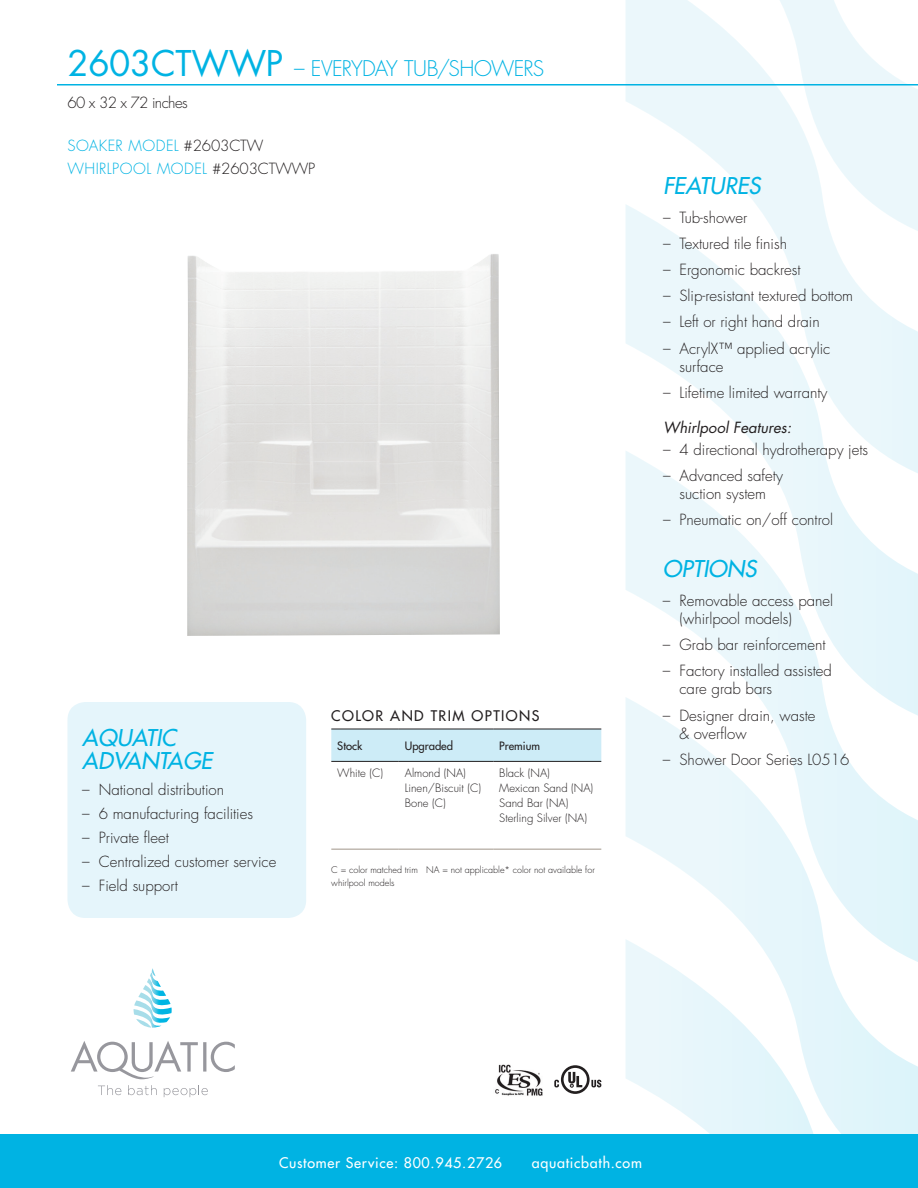
<style>
.page{position:relative;width:918px;height:1188px;background:#fff}
.page>*{position:absolute;margin:0;border:0;box-sizing:border-box;transform-origin:0 0}
.t1{font:italic 500 22.5px/22.5px "Futura Std";color:#00b3e3}
.t2{font:300 21px "Futura Std";letter-spacing:-.03em;color:#00b3e3}
.t3{font:300 15px/18px "Futura Std";color:#231f20}
.t4{font:300 15px/22.4px "Futura Std";color:#00b3e3}
.t5{font:italic 15px "Futura Std";color:#231f20}
.t6{font:300 15px "Futura Std";letter-spacing:-.04em;color:#231f20}
.t7{font:500 14.25px "Futura Std";letter-spacing:.05em;color:#fff}
.t8{font:500 14.25px "Futura Std";letter-spacing:.1em;color:#231f20}
.t9{font:300 11.25px/15px "Futura Std";color:#231f20}
.t10{font:500 11.25px "Futura Std";color:#231f20}
.t11{font:300 9px/12.8px "Futura Std";color:#231f20}
.s1{font-weight:400;font-size:34.5px}
.s2{color:#231f20}
</style>
<div class="page">
<div style="left:331px;top:730px;width:270px;height:31px;background:#cdecf7"></div>
<hr style="left:331px;top:729px;width:68px;height:1px;background:#231f20">
<hr style="left:399px;top:729px;width:94px;height:1px;background:#231f20">
<hr style="left:493px;top:729px;width:108px;height:1px;background:#231f20">
<hr style="left:331px;top:761px;width:68px;height:1px;background:#231f20">
<hr style="left:399px;top:761px;width:94px;height:1px;background:#231f20">
<hr style="left:493px;top:761px;width:108px;height:1px;background:#231f20">
<hr style="left:331px;top:849px;width:68px;height:1px;background:#a19689">
<hr style="left:399px;top:849px;width:94px;height:1px;background:#a19689">
<hr style="left:493px;top:849px;width:108px;height:1px;background:#a19689">
<svg style="left:626px;top:0;width:146px;height:204px"></svg>
<svg style="left:626px;top:204px;width:292px;height:246px"></svg>
<svg style="left:626px;top:450px;width:292px;height:247px"></svg>
<svg style="left:626px;top:697px;width:292px;height:437px"></svg>
<svg style="left:626px;top:939px;width:203px;height:195px"></svg>
<svg style="left:772px;top:0;width:146px;height:238px"></svg>
<div style="left:0;top:1134px;width:918px;height:54px;background:#00b3e3"></div>
<svg style="left:71px;top:1041px;width:164px;height:38px"></svg>
<svg style="left:133px;top:968px;width:39px;height:60px"></svg>
<svg style="left:98px;top:1085px;width:23px;height:10px"></svg>
<svg style="left:128px;top:1085px;width:29px;height:10px"></svg>
<svg style="left:164px;top:1085px;width:44px;height:12px"></svg>
<hr style="left:57px;top:84px;width:861px;height:2px;background:#00b3e3">
<div style="left:68px;top:702px;width:238px;height:216px;background:#e5f5fb;border-radius:18px"></div>
<img style="left:187px;top:254px;width:313px;height:382px">
<svg style="left:554px;top:1065px;width:47px;height:29px"></svg>
<img style="left:495px;top:1064px;width:48px;height:32px">
<h2 class="t2" style="left:68px;top:56px;width:478px"><span class="s1">2603CTWWP</span> – EVERYDAY TUB/SHOWERS</h2>
<p class="t6" style="left:68px;top:94px;width:122px">60 x 32 x 72 inches</p>
<p class="t4" style="left:68px;top:135px;width:249px">SOAKER MODEL <span class="s2">#2603CTW<br></span>WHIRLPOOL MODEL <span class="s2">#2603CTWWP</span></p>
<h1 class="t1" style="left:82px;top:727px;width:131px">AQUATIC<br>ADVANTAGE</h1>
<p class="t3" style="left:82px;top:781px;width:143px">– National distribution</p>
<p class="t3" style="left:82px;top:805px;width:172px">– 6 manufacturing facilities</p>
<p class="t3" style="left:82px;top:829px;width:88px">– Private fleet</p>
<p class="t3" style="left:82px;top:853px;width:196px">– Centralized customer service</p>
<p class="t3" style="left:82px;top:876px;width:97px">– Field support</p>
<p class="t8" style="left:331px;top:707px;width:210px">COLOR AND TRIM OPTIONS</p>
<p class="t10" style="left:337px;top:739px;width:26px">Stock</p>
<p class="t10" style="left:405px;top:739px;width:50px">Upgraded</p>
<p class="t10" style="left:499px;top:739px;width:42px">Premium</p>
<p class="t9" style="left:337px;top:765px;width:47px">White (C)</p>
<p class="t9" style="left:405px;top:765px;width:78px">Almond (NA)<br>Linen/Biscuit (C)<br>Bone (C)</p>
<p class="t9" style="left:499px;top:765px;width:95px">Black (NA)<br>Mexican Sand (NA)<br>Sand Bar (NA)<br>Sterling Silver (NA)</p>
<p class="t11" style="left:331px;top:864px;width:265px">C = color matched trim NA = not applicable* color not available for whirlpool models</p>
<h1 class="t1" style="left:663px;top:175px;width:99px">FEATURES</h1>
<p class="t3" style="left:663px;top:209px;width:86px">– Tub-shower</p>
<p class="t3" style="left:663px;top:235px;width:126px">– Textured tile finish</p>
<p class="t3" style="left:663px;top:261px;width:139px">– Ergonomic backrest</p>
<p class="t3" style="left:663px;top:287px;width:192px">– Slip-resistant textured bottom</p>
<p class="t3" style="left:663px;top:313px;width:158px">– Left or right hand drain</p>
<p class="t3" style="left:680px;top:339px;width:152px;text-indent:-16px">– AcrylX™ applied acrylic surface</p>
<p class="t3" style="left:663px;top:384px;width:166px">– Lifetime limited warranty</p>
<p class="t5" style="left:663px;top:418px;width:130px">Whirlpool Features:</p>
<p class="t3" style="left:663px;top:441px;width:207px">– 4 directional hydrotherapy jets</p>
<p class="t3" style="left:663px;top:467px;width:121px;text-align:center">– Advanced safety suction system</p>
<p class="t3" style="left:663px;top:511px;width:172px">– Pneumatic on/off control</p>
<h1 class="t1" style="left:663px;top:558px;width:95px">OPTIONS</h1>
<p class="t3" style="left:679px;top:592px;width:155px;text-indent:-16px">– Removable access panel (whirlpool models)</p>
<p class="t3" style="left:663px;top:636px;width:164px">– Grab bar reinforcement</p>
<p class="t3" style="left:679px;top:662px;width:154px;text-indent:-16px">– Factory installed assisted care grab bars</p>
<p class="t3" style="left:679px;top:707px;width:138px;text-indent:-16px">– Designer drain, waste &amp; overflow</p>
<p class="t3" style="left:663px;top:751px;width:188px">– Shower Door Series L0516</p>
<p class="t7" style="left:279px;top:1153px;width:225px">Customer Service: 800.945.2726</p>
<p class="t7" style="left:532px;top:1153px;width:112px">aquaticbath.com</p>
</div>
